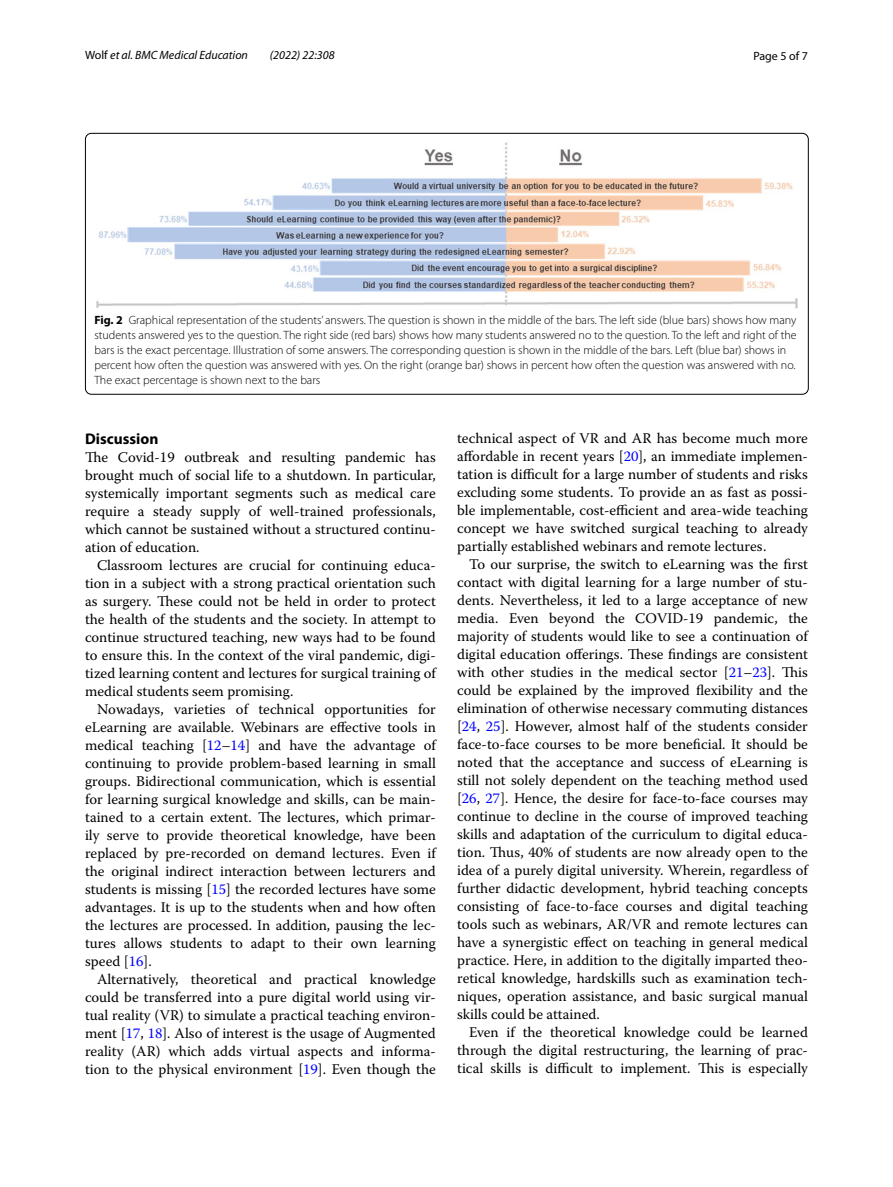
<style>
.page{position:relative;width:893px;height:1187px;background:#fff}
.page>*{position:absolute;margin:0;border:0;box-sizing:border-box;transform-origin:0 0}
.t1{font:700 15.45px "Myriad Pro";color:#000}
.t2{font:14.7px/18px "Warnock Pro";color:#000;text-align:justify}
.t3{font:300 12px/15px "Myriad Pro";color:#000}
.t4{font:italic 12px "Myriad Pro";color:#000}
.t5{font:12px "Myriad Pro";color:#000}
.s1{font-style:normal}
.s2{font-weight:700}
.s3{color:#00f}
</style>
<div class="page">
<img style="left:97px;top:142px;width:700px;height:167px">
<div style="left:85px;top:133px;width:723px;height:261px;border:1px solid #000;border-radius:6px"></div>
<p class="t4" style="left:85px;top:48px;width:165px"><span class="s1">Wolf</span> et al. BMC Medical Education</p>
<p class="t4" style="left:270px;top:48px;width:66px">(2022) 22:308</p>
<p class="t5" style="left:753px;top:48px;width:56px">Page 5 of 7</p>
<p class="t3" style="left:94px;top:312px;width:704px"><span class="s2">Fig. 2</span> Graphical representation of the students’ answers. The question is shown in the middle of the bars. The left side (blue bars) shows how many students answered yes to the question. The right side (red bars) shows how many students answered no to the question. To the left and right of the bars is the exact percentage. Illustration of some answers. The corresponding question is shown in the middle of the bars. Left (blue bar) shows in percent how often the question was answered with yes. On the right (orange bar) shows in percent how often the question was answered with no.<br>The exact percentage is shown next to the bars</p>
<p class="t1" style="left:85px;top:428px;width:75px">Discussion</p>
<p class="t2" style="left:85px;top:447px;width:352px">The Covid-19 outbreak and resulting pandemic has brought much of social life to a shutdown. In particular, systemically important segments such as medical care require a steady supply of well-trained professionals, which cannot be sustained without a structured continu&shy;ation of education.</p>
<p class="t2" style="left:85px;top:555px;width:352px;text-indent:12px">Classroom lectures are crucial for continuing educa&shy;tion in a subject with a strong practical orientation such as surgery. These could not be held in order to protect the health of the students and the society. In attempt to continue structured teaching, new ways had to be found to ensure this. In the context of the viral pandemic, digi&shy;tized learning content and lectures for surgical training of medical students seem promising.</p>
<p class="t2" style="left:85px;top:699px;width:352px;text-indent:12px">Nowadays, varieties of technical opportunities for eLearning are available. Webinars are effective tools in medical teaching [<span class="s3">12</span>–<span class="s3">14</span>] and have the advantage of continuing to provide problem-based learning in small groups. Bidirectional communication, which is essential for learning surgical knowledge and skills, can be main&shy;tained to a certain extent. The lectures, which primar&shy;ily serve to provide theoretical knowledge, have been replaced by pre-recorded on demand lectures. Even if the original indirect interaction between lecturers and students is missing [<span class="s3">15</span>] the recorded lectures have some advantages. It is up to the students when and how often the lectures are processed. In addition, pausing the lec&shy;tures allows students to adapt to their own learning speed [<span class="s3">16</span>].</p>
<p class="t2" style="left:85px;top:969px;width:352px;text-indent:12px">Alternatively, theoretical and practical knowledge could be transferred into a pure digital world using vir&shy;tual reality (VR) to simulate a practical teaching environ&shy;ment [<span class="s3">17</span>, <span class="s3">18</span>]. Also of interest is the usage of Augmented reality (AR) which adds virtual aspects and informa&shy;tion to the physical environment [<span class="s3">19</span>]. Even though the</p>
<p class="t2" style="left:457px;top:429px;width:352px">technical aspect of VR and AR has become much more affordable in recent years [<span class="s3">20</span>], an immediate implemen&shy;tation is difficult for a large number of students and risks excluding some students. To provide an as fast as possi&shy;ble implementable, cost-efficient and area-wide teaching concept we have switched surgical teaching to already partially established webinars and remote lectures.</p>
<p class="t2" style="left:457px;top:555px;width:352px;text-indent:12px">To our surprise, the switch to eLearning was the first contact with digital learning for a large number of stu&shy;dents. Nevertheless, it led to a large acceptance of new media. Even beyond the COVID-19 pandemic, the majority of students would like to see a continuation of digital education offerings. These findings are consistent with other studies in the medical sector [<span class="s3">21</span>–<span class="s3">23</span>]. This could be explained by the improved flexibility and the elimination of otherwise necessary commuting distances [<span class="s3">24</span>, <span class="s3">25</span>]. However, almost half of the students consider face-to-face courses to be more beneficial. It should be noted that the acceptance and success of eLearning is still not solely dependent on the teaching method used [<span class="s3">26</span>, <span class="s3">27</span>]. Hence, the desire for face-to-face courses may continue to decline in the course of improved teaching skills and adaptation of the curriculum to digital educa&shy;tion. Thus, 40% of students are now already open to the idea of a purely digital university. Wherein, regardless of further didactic development, hybrid teaching concepts consisting of face-to-face courses and digital teaching tools such as webinars, AR/VR and remote lectures can have a synergistic effect on teaching in general medical practice. Here, in addition to the digitally imparted theo&shy;retical knowledge, hardskills such as examination tech&shy;niques, operation assistance, and basic surgical manual skills could be attained.</p>
<p class="t2" style="left:457px;top:1023px;width:352px;text-indent:12px">Even if the theoretical knowledge could be learned through the digital restructuring, the learning of prac&shy;tical skills is difficult to implement. This is especially</p>
</div>
